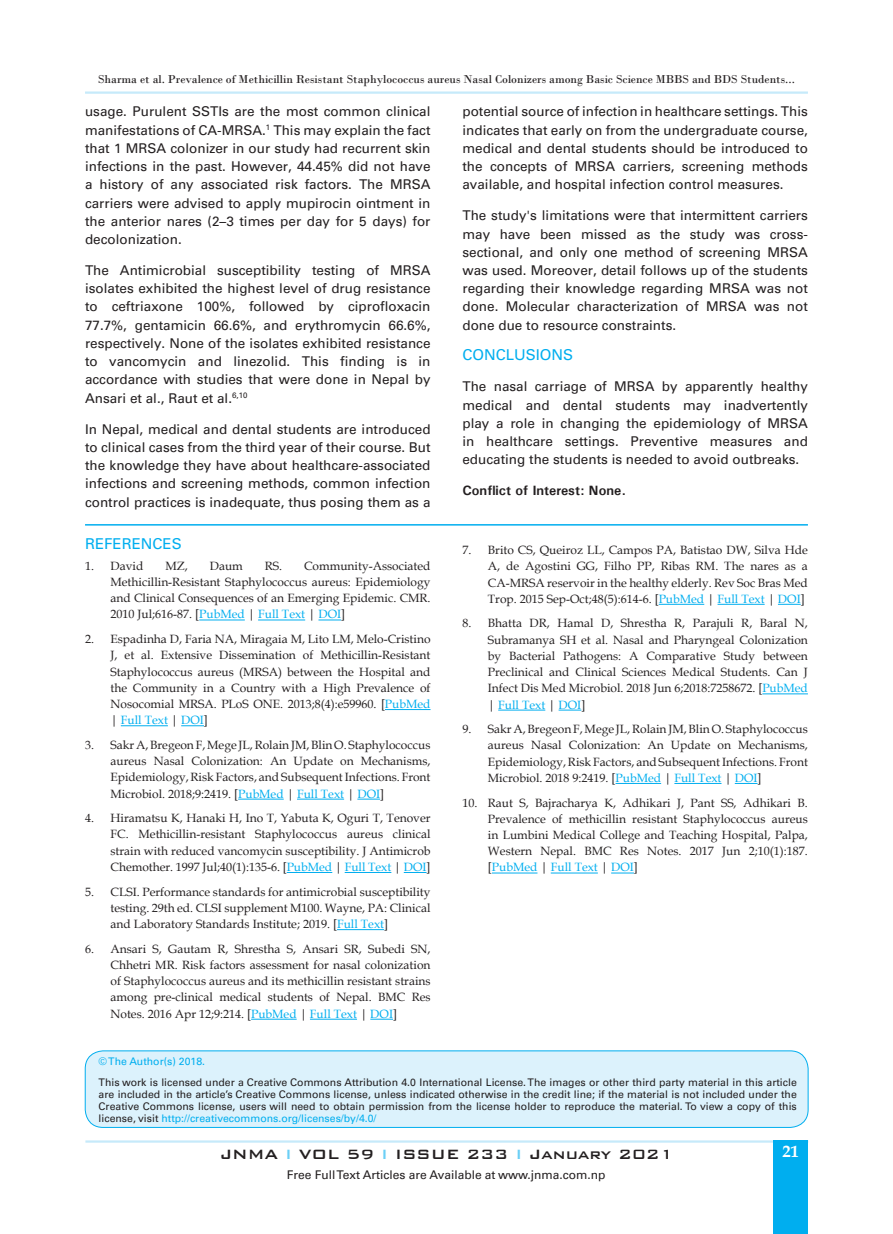
<style>
.page{position:relative;width:893px;height:1234px;background:#fff}
.page>*{position:absolute;margin:0;border:0;box-sizing:border-box;transform-origin:0 0}
.t1{font:500 18px "Bank Gothic BT";color:#231f20}
.t2{font:700 16.5px "Book Antiqua";color:#fff}
.Introduction{font:15px "Univers";color:#00aeef}
.Introduction-2{font:13.5px/18.3px "Univers";color:#231f20;text-align:justify}
.Introduction-3{font:700 13.5px "Univers";color:#231f20}
.reference{font:12px/16.2px "Book Antiqua";color:#231f20;text-align:justify}
.Introduction-4{font:12px "Bodoni";color:#231f20}
.t3{font:12px "Univers";color:#231f20}
.Normal_wrd_2{font:10.5px/12px "Univers";color:#231f20;text-align:justify}
.Normal_wrd_2-2{font:10.5px "Univers";color:#00aeef}
.s1{color:#00aeef}
.s2{color:#6bcff6}
</style>
<div class="page">
<hr style="left:85px;top:1140px;width:723px;height:2px;background:#c6eafa">
<div style="left:774px;top:1139px;width:34px;height:94px;background:#00aeef"></div>
<hr style="left:85px;top:91px;width:723px;height:3px;background:#c6eafa">
<hr style="left:199px;top:619px;width:46px;height:1px;background:#00aeef">
<hr style="left:258px;top:619px;width:47px;height:1px;background:#00aeef">
<svg style="left:318px;top:619px;width:23px;height:1px"></svg>
<hr style="left:385px;top:709px;width:46px;height:1px;background:#00aeef">
<hr style="left:121px;top:725px;width:47px;height:1px;background:#00aeef">
<svg style="left:181px;top:725px;width:23px;height:1px"></svg>
<hr style="left:238px;top:798px;width:46px;height:1px;background:#00aeef">
<hr style="left:297px;top:798px;width:47px;height:1px;background:#00aeef">
<svg style="left:357px;top:798px;width:23px;height:1px"></svg>
<hr style="left:287px;top:871px;width:45px;height:1px;background:#00aeef">
<hr style="left:345px;top:871px;width:46px;height:1px;background:#00aeef">
<hr style="left:337px;top:929px;width:47px;height:1px;background:#00aeef">
<hr style="left:251px;top:1018px;width:46px;height:1px;background:#00aeef">
<hr style="left:310px;top:1018px;width:47px;height:1px;background:#00aeef">
<svg style="left:370px;top:1018px;width:23px;height:1px"></svg>
<hr style="left:659px;top:604px;width:45px;height:1px;background:#00aeef">
<hr style="left:717px;top:604px;width:48px;height:1px;background:#00aeef">
<svg style="left:778px;top:604px;width:23px;height:1px"></svg>
<hr style="left:762px;top:693px;width:46px;height:1px;background:#00aeef">
<hr style="left:498px;top:709px;width:47px;height:1px;background:#00aeef">
<svg style="left:559px;top:709px;width:22px;height:1px"></svg>
<hr style="left:616px;top:783px;width:45px;height:1px;background:#00aeef">
<hr style="left:674px;top:783px;width:47px;height:1px;background:#00aeef">
<svg style="left:735px;top:783px;width:22px;height:1px"></svg>
<hr style="left:492px;top:872px;width:45px;height:1px;background:#00aeef">
<hr style="left:551px;top:872px;width:47px;height:1px;background:#00aeef">
<svg style="left:611px;top:872px;width:23px;height:1px"></svg>
<hr style="left:85px;top:524px;width:723px;height:1px;background:#00aeef">
<div style="left:85px;top:1050px;width:723px;height:77px;background:#dcf2fc;border-radius:18px"></div>
<div style="left:85px;top:1050px;width:723px;height:77px;border:1px solid #00aeef;border-radius:18px"></div>
<p class="Introduction-4" style="left:98px;top:72px;width:698px">Sharma et al. Prevalence of Methicillin Resistant Staphylococcus aureus Nasal Colonizers among Basic Science MBBS and BDS Students...</p>
<p class="Introduction-2" style="left:85px;top:102px;width:347px">usage. Purulent SSTIs are the most common clinical manifestations of CA-MRSA.<sup>1</sup> This may explain the fact that 1 MRSA colonizer in our study had recurrent skin infections in the past. However, 44.45% did not have a history of any associated risk factors. The MRSA carriers were advised to apply mupirocin ointment in the anterior nares (2–3 times per day for 5 days) for decolonization.</p>
<p class="Introduction-2" style="left:85px;top:261px;width:347px">The Antimicrobial susceptibility testing of MRSA isolates exhibited the highest level of drug resistance to ceftriaxone 100%, followed by ciprofloxacin 77.7%, gentamicin 66.6%, and erythromycin 66.6%, respectively. None of the isolates exhibited resistance to vancomycin and linezolid. This finding is in accordance with studies that were done in Nepal by Ansari et al., Raut et al.<sup>6,10</sup></p>
<p class="Introduction-2" style="left:85px;top:419px;width:347px">In Nepal, medical and dental students are introduced to clinical cases from the third year of their course. But the knowledge they have about healthcare-associated infections and screening methods, common infection control practices is inadequate, thus posing them as a</p>
<p class="Introduction" style="left:85px;top:535px;width:98px">REFERENCES</p>
<p class="reference" style="left:85px;top:557px;width:60px">1. David</p>
<p class="reference" style="left:165px;top:557px;width:24px">MZ,</p>
<p class="reference" style="left:210px;top:557px;width:35px">Daum</p>
<p class="reference" style="left:111px;top:557px;width:321px;text-indent:154px">RS. Community-Associated Methicillin-Resistant Staphylococcus aureus: Epidemiology and Clinical Consequences of an Emerging Epidemic. CMR.<br>2010 Jul;616-87. [<span class="s1">PubMed</span> | <span class="s1">Full Text</span> | <span class="s1">DOI</span>]</p>
<p class="reference" style="left:111px;top:630px;width:321px;text-indent:-26px">2. Espadinha D, Faria NA, Miragaia M, Lito LM, Melo-Cristino J, et al. Extensive Dissemination of Methicillin-Resistant Staphylococcus aureus (MRSA) between the Hospital and the Community in a Country with a High Prevalence of Nosocomial MRSA. PLoS ONE. 2013;8(4):e59960. [<span class="s1">PubMed </span>| <span class="s1">Full Text</span> | <span class="s1">DOI</span>]</p>
<p class="reference" style="left:111px;top:736px;width:321px;text-indent:-26px">3. Sakr A, Bregeon F, Mege JL, Rolain JM, Blin O. Staphylococcus aureus Nasal Colonization: An Update on Mechanisms, Epidemiology, Risk Factors, and Subsequent Infections. Front Microbiol. 2018;9:2419. [<span class="s1">PubMed</span> | <span class="s1">Full Text</span> | <span class="s1">DOI</span>]</p>
<p class="reference" style="left:111px;top:809px;width:321px;text-indent:-26px">4. Hiramatsu K, Hanaki H, Ino T, Yabuta K, Oguri T, Tenover FC. Methicillin-resistant Staphylococcus aureus clinical strain with reduced vancomycin susceptibility. J Antimicrob Chemother. 1997 Jul;40(1):135-6. [<span class="s1">PubMed</span> | <span class="s1">Full Text</span> | <span class="s1">DOI</span>]</p>
<p class="reference" style="left:111px;top:883px;width:321px;text-indent:-26px">5. CLSI. Performance standards for antimicrobial susceptibility testing. 29th ed. CLSI supplement M100. Wayne, PA: Clinical and Laboratory Standards Institute; 2019. [<span class="s1">Full Text</span>]</p>
<p class="reference" style="left:111px;top:940px;width:322px;text-indent:-26px">6. Ansari S, Gautam R, Shrestha S, Ansari SR, Subedi SN, Chhetri MR. Risk factors assessment for nasal colonization of Staphylococcus aureus and its methicillin resistant strains among pre-clinical medical students of Nepal. BMC Res Notes. 2016 Apr 12;9:214. [<span class="s1">PubMed</span> | <span class="s1">Full Text</span> | <span class="s1">DOI</span>]</p>
<p class="Introduction-2" style="left:462px;top:102px;width:347px">potential source of infection in healthcare settings. This indicates that early on from the undergraduate course, medical and dental students should be introduced to the concepts of MRSA carriers, screening methods available, and hospital infection control measures.</p>
<p class="Introduction-2" style="left:462px;top:206px;width:347px">The study's limitations were that intermittent carriers may have been missed as the study was cross&shy;sectional, and only one method of screening MRSA was used. Moreover, detail follows up of the students regarding their knowledge regarding MRSA was not done. Molecular characterization of MRSA was not done due to resource constraints.</p>
<p class="Introduction" style="left:462px;top:346px;width:112px">CONCLUSIONS</p>
<p class="Introduction-2" style="left:462px;top:377px;width:347px">The nasal carriage of MRSA by apparently healthy medical and dental students may inadvertently play a role in changing the epidemiology of MRSA in healthcare settings. Preventive measures and educating the students is needed to avoid outbreaks.</p>
<p class="Introduction-3" style="left:462px;top:482px;width:165px">Conflict of Interest: None.</p>
<p class="reference" style="left:488px;top:541px;width:322px;text-indent:-26px">7. Brito CS, Queiroz LL, Campos PA, Batistao DW, Silva Hde A, de Agostini GG, Filho PP, Ribas RM. The nares as a CA-MRSA reservoir in the healthy elderly. Rev Soc Bras Med Trop. 2015 Sep-Oct;48(5):614-6. [<span class="s1">PubMed</span> | <span class="s1">Full Text</span> | <span class="s1">DOI</span>]</p>
<p class="reference" style="left:488px;top:615px;width:321px;text-indent:-26px">8. Bhatta DR, Hamal D, Shrestha R, Parajuli R, Baral N, Subramanya SH et al. Nasal and Pharyngeal Colonization by Bacterial Pathogens: A Comparative Study between Preclinical and Clinical Sciences Medical Students. Can J Infect Dis Med Microbiol. 2018 Jun 6;2018:7258672. [<span class="s1">PubMed </span>| <span class="s1">Full Text</span> | <span class="s1">DOI</span>]</p>
<p class="reference" style="left:488px;top:720px;width:321px;text-indent:-26px">9. Sakr A, Bregeon F, Mege JL, Rolain JM, Blin O. Staphylococcus aureus Nasal Colonization: An Update on Mechanisms, Epidemiology, Risk Factors, and Subsequent Infections. Front Microbiol. 2018 9:2419. [<span class="s1">PubMed</span> | <span class="s1">Full Text</span> | <span class="s1">DOI</span>]</p>
<p class="reference" style="left:488px;top:794px;width:321px;text-indent:-26px">10. Raut S, Bajracharya K, Adhikari J, Pant SS, Adhikari B.<br>Prevalence of methicillin resistant Staphylococcus aureus in Lumbini Medical College and Teaching Hospital, Palpa, Western Nepal. BMC Res Notes. 2017 Jun 2;10(1):187. [<span class="s1">PubMed</span> | <span class="s1">Full Text</span> | <span class="s1">DOI</span>]</p>
<p class="Normal_wrd_2-2" style="left:99px;top:1054px;width:108px">© The Author(s) 2018.</p>
<p class="Normal_wrd_2" style="left:99px;top:1075px;width:700px">This work is licensed under a Creative Commons Attribution 4.0 International License. The images or other third party material in this article are included in the article’s Creative Commons license, unless indicated otherwise in the credit line; if the material is not included under the Creative Commons license, users will need to obtain permission from the license holder to reproduce the material. To view a copy of this license, visit <span class="s1">http://creativecommons.org/licenses/by/4.0/</span></p>
<h1 class="t1" style="left:220px;top:1143px;width:455px">JNMA <span class="s2">I</span> VOL 59 <span class="s2">I</span> ISSUE 233 <span class="s2">I</span> January 2021</h1>
<p class="t3" style="left:287px;top:1167px;width:320px">Free Full Text Articles are Available at www.jnma.com.np</p>
<h2 class="t2" style="left:782px;top:1140px;width:18px">21</h2>
</div>
